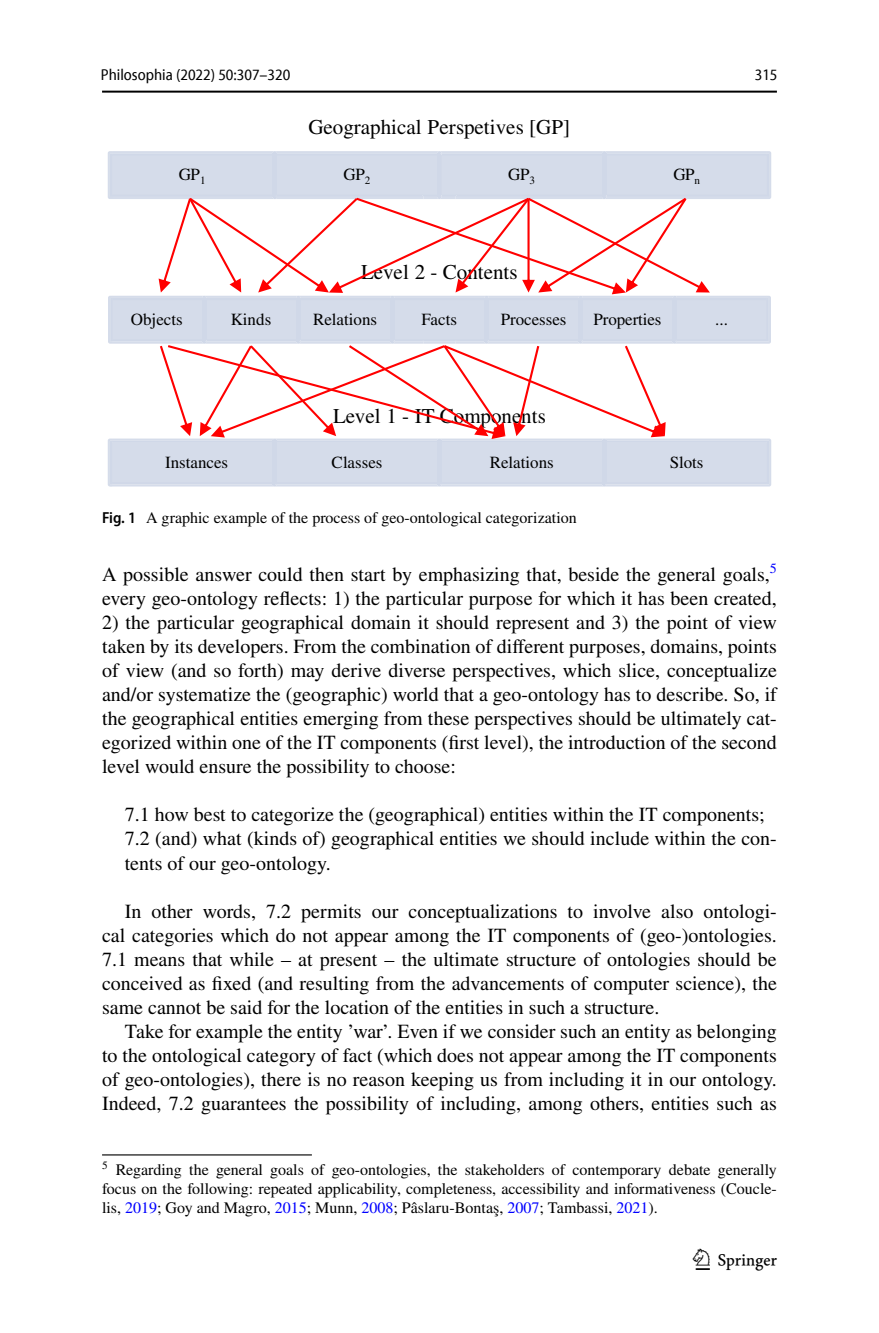
<style>
.page{position:relative;width:879px;height:1333px;background:#fff}
.page>*{position:absolute;margin:0;border:0;box-sizing:border-box;transform-origin:0 0}
.t1{font:30px "Springnew Regular 3";color:#000}
.t2{font:21px "Times";letter-spacing:-.005em;color:#000}
.t3{font:21px "Times Roman 2";color:#000}
.t4{font:20px/24px "STIX";color:#000;text-align:justify}
.t5{font:17px "Times Roman 2";letter-spacing:-.005em;color:#000}
.t6{font:17px "Times";color:#000}
.t7{font:16px/19px "STIX";color:#000;text-align:justify}
.t8{font:semi-condensed 16px "Myriad Pro Unic";color:#000}
.s1{font-family:"Myriad Pro";font-weight:600;font-stretch:semi-condensed}
.s2{color:#00f}
</style>
<div class="page">
<hr style="left:102px;top:91px;width:675px;height:2px;background:#000">
<svg style="left:109px;top:486px;width:661px;height:1px"></svg>
<svg style="left:108px;top:151px;width:663px;height:335px"></svg>
<hr style="left:102px;top:1154px;width:210px;height:1px;background:#000">
<p class="t8" style="left:101px;top:69px;width:191px">Philosophia (2022) 50:307–320</p>
<p class="t8" style="left:755px;top:69px;width:24px">315</p>
<p class="t3" style="left:308px;top:115px;width:263px">Geographical Perspetives [GP]</p>
<p class="t5" style="left:179px;top:165px;width:28px">GP<sub>1</sub></p>
<p class="t5" style="left:343px;top:165px;width:28px">GP<sub>2</sub></p>
<p class="t5" style="left:508px;top:165px;width:28px">GP<sub>3</sub></p>
<p class="t5" style="left:673px;top:165px;width:28px">GP<sub>n</sub></p>
<p class="t2" style="left:361px;top:260px;width:158px">Level 2 - Contents</p>
<p class="t6" style="left:131px;top:309px;width:53px">Objects</p>
<p class="t6" style="left:231px;top:309px;width:42px">Kinds</p>
<p class="t5" style="left:313px;top:309px;width:66px">Relations</p>
<p class="t5" style="left:421px;top:309px;width:37px">Facts</p>
<p class="t5" style="left:501px;top:309px;width:67px">Processes</p>
<p class="t5" style="left:593px;top:309px;width:70px">Properties</p>
<p class="t5" style="left:715px;top:309px;width:14px">...</p>
<p class="t2" style="left:333px;top:404px;width:214px">Level 1 - IT Components</p>
<p class="t6" style="left:165px;top:452px;width:65px">Instances</p>
<p class="t6" style="left:332px;top:452px;width:52px">Classes</p>
<p class="t6" style="left:490px;top:452px;width:66px">Relations</p>
<p class="t6" style="left:670px;top:452px;width:35px">Slots</p>
<p class="t7" style="left:102px;top:509px;width:476px"><span class="s1">Fig. 1</span> A graphic example of the process of geo-ontological categorization</p>
<p class="t4" style="left:102px;top:564px;width:676px">A possible answer could then start by emphasizing that, beside the general goals,<sup>5 </sup>every geo-ontology reflects: 1) the particular purpose for which it has been created,</p>
<p class="t4" style="left:102px;top:612px;width:676px">2) the particular geographical domain it should represent and 3) the point of view taken by its developers. From the combination of different purposes, domains, points of view (and so forth) may derive diverse perspectives, which slice, conceptualize and/or systematize the (geographic) world that a geo-ontology has to describe. So, if the geographical entities emerging from these perspectives should be ultimately cat&shy;egorized within one of the IT components (first level), the introduction of the second level would ensure the possibility to choose:</p>
<p class="t4" style="left:125px;top:804px;width:653px;text-align:left">7.1 how best to categorize the (geographical) entities within the IT components;<br>7.2 (and) what (kinds of) geographical entities we should include within the con&shy;tents of our geo-ontology.</p>
<p class="t4" style="left:102px;top:900px;width:676px;text-indent:23px">In other words, 7.2 permits our conceptualizations to involve also ontologi&shy;cal categories which do not appear among the IT components of (geo-)ontologies.<br>7.1 means that while – at present – the ultimate structure of ontologies should be conceived as fixed (and resulting from the advancements of computer science), the same cannot be said for the location of the entities in such a structure.</p>
<p class="t4" style="left:102px;top:1020px;width:676px;text-indent:23px">Take for example the entity ’war’. Even if we consider such an entity as belonging to the ontological category of fact (which does not appear among the IT components of geo-ontologies), there is no reason keeping us from including it in our ontology.<br>Indeed, 7.2 guarantees the possibility of including, among others, entities such as</p>
<p class="t7" style="left:102px;top:1160px;width:676px"><sup>5</sup> Regarding the general goals of geo-ontologies, the stakeholders of contemporary debate generally focus on the following: repeated applicability, completeness, accessibility and informativeness (Coucle&shy;lis, <span class="s2">2019</span>; Goy and Magro, <span class="s2">2015</span>; Munn, <span class="s2">2008</span>; Pâslaru-Bontaş, <span class="s2">2007</span>; Tambassi, <span class="s2">2021</span>).</p>
<h1 class="t1" style="left:696px;top:1248px;width:83px">1 3</h1>
</div>
